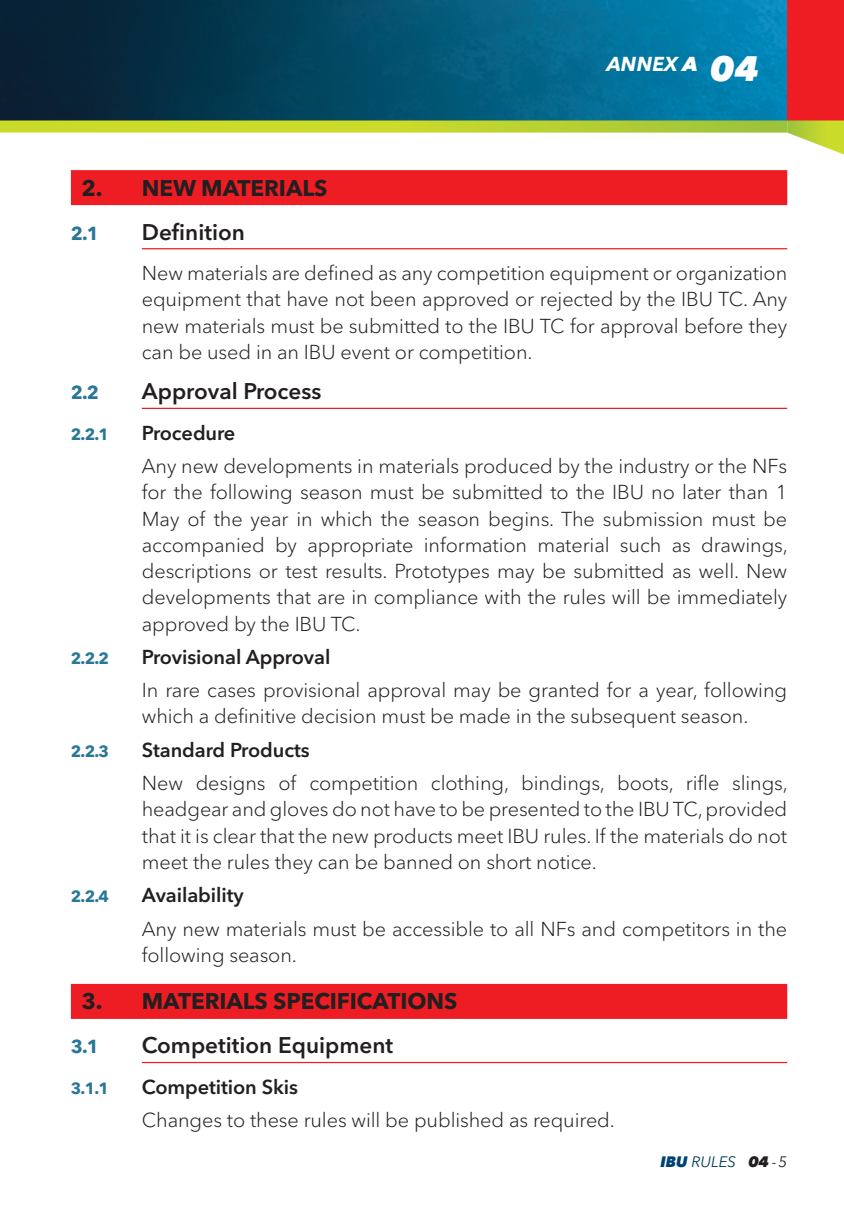
<style>
.page{position:relative;width:844px;height:1205px;background:#fff}
.page>*{position:absolute;margin:0;border:0;box-sizing:border-box;transform-origin:0 0}
.t1{font:600 22.5px "Avenir Next W1 G";color:#231f20}
.t2{font:700 22.5px "Avenir Next W1 G";letter-spacing:-.005em;color:#231f20}
.t3{font:300 20px/26.2px "Avenir Next W1 G";letter-spacing:-.005em;color:#231f20;text-align:justify}
.t4{font:600 20px "Avenir Next W1 G";letter-spacing:-.005em;color:#231f20}
.t5{font:italic 700 20px "Avenir Next W1 G";color:#fff}
.t6{font:700 18.75px "Avenir Next W1 G";color:#297796}
.t7{font:700 16.25px "Avenir Next W1 G";color:#297796}
.t8{font:italic 15px "Avenir Next W1 G";color:#01394f}
.s1{font-weight:800}
.s2{font-weight:800;font-size:35px}
.s3{font-weight:800;color:#004274}
.s4{font-weight:800;color:#231f20}
.s5{color:#231f20}
</style>
<div class="page">
<img style="left:0;top:0;width:787px;height:120px">
<div style="left:787px;top:0;width:56px;height:120px;background:#ee1d23"></div>
<svg style="left:787px;top:120px;width:56px;height:34px"></svg>
<svg style="left:0;top:120px;width:787px;height:13px;background:#b9d037"></svg>
<div style="left:71px;top:170px;width:716px;height:35px;background:#ee1d23"></div>
<hr style="left:142px;top:248px;width:645px;height:1px;background:#ee1d23">
<hr style="left:142px;top:408px;width:645px;height:1px;background:#ee1d23">
<div style="left:71px;top:984px;width:716px;height:35px;background:#ee1d23"></div>
<hr style="left:142px;top:1062px;width:645px;height:1px;background:#ee1d23">
<p class="t5" style="left:606px;top:52px;width:154px">ANNEX <span class="s1">A</span> <span class="s2">04</span></p>
<p class="t2" style="left:81px;top:174px;width:247px">2. NEW MATERIALS</p>
<p class="t6" style="left:71px;top:222px;width:29px">2.1</p>
<p class="t1" style="left:142px;top:218px;width:105px">Definition</p>
<p class="t3" style="left:142px;top:260px;width:646px">New materials are defined as any competition equipment or organization equipment that have not been approved or rejected by the IBU TC. Any new materials must be submitted to the IBU TC for approval before they can be used in an IBU event or competition.</p>
<p class="t6" style="left:71px;top:381px;width:29px">2.2</p>
<p class="t1" style="left:142px;top:378px;width:181px">Approval Process</p>
<p class="t7" style="left:71px;top:424px;width:39px">2.2.1</p>
<p class="t4" style="left:142px;top:420px;width:95px">Procedure</p>
<p class="t3" style="left:142px;top:453px;width:647px">Any new developments in materials produced by the industry or the NFs for the following season must be submitted to the IBU no later than 1<br>May of the year in which the season begins. The submission must be accompanied by appropriate information material such as drawings, descriptions or test results. Prototypes may be submitted as well. New developments that are in compliance with the rules will be immediately approved by the IBU TC.</p>
<p class="t7" style="left:71px;top:648px;width:39px">2.2.2</p>
<p class="t4" style="left:142px;top:645px;width:190px">Provisional Approval</p>
<p class="t3" style="left:142px;top:677px;width:646px">In rare cases provisional approval may be granted for a year, following which a definitive decision must be made in the subsequent season.</p>
<p class="t7" style="left:71px;top:741px;width:39px">2.2.3</p>
<p class="t4" style="left:142px;top:738px;width:169px">Standard Products</p>
<p class="t3" style="left:142px;top:770px;width:647px">New designs of competition clothing, bindings, boots, rifle slings, headgear and gloves do not have to be presented to the IBU TC, provided that it is clear that the new products meet IBU rules. If the materials do not meet the rules they can be banned on short notice.</p>
<p class="t7" style="left:71px;top:886px;width:39px">2.2.4</p>
<p class="t4" style="left:142px;top:883px;width:103px">Availability</p>
<p class="t3" style="left:142px;top:915px;width:646px">Any new materials must be accessible to all NFs and competitors in the following season.</p>
<p class="t2" style="left:81px;top:988px;width:377px">3. MATERIALS SPECIFICATIONS</p>
<p class="t6" style="left:71px;top:1035px;width:29px">3.1</p>
<p class="t1" style="left:142px;top:1032px;width:253px">Competition Equipment</p>
<p class="t7" style="left:71px;top:1078px;width:39px">3.1.1</p>
<p class="t4" style="left:142px;top:1074px;width:158px">Competition Skis</p>
<p class="t3" style="left:142px;top:1107px;width:474px">Changes to these rules will be published as required.</p>
<p class="t8" style="left:660px;top:1152px;width:128px"><span class="s3">IBU</span> RULES <span class="s4">04</span> <span class="s5">-5</span></p>
</div>
